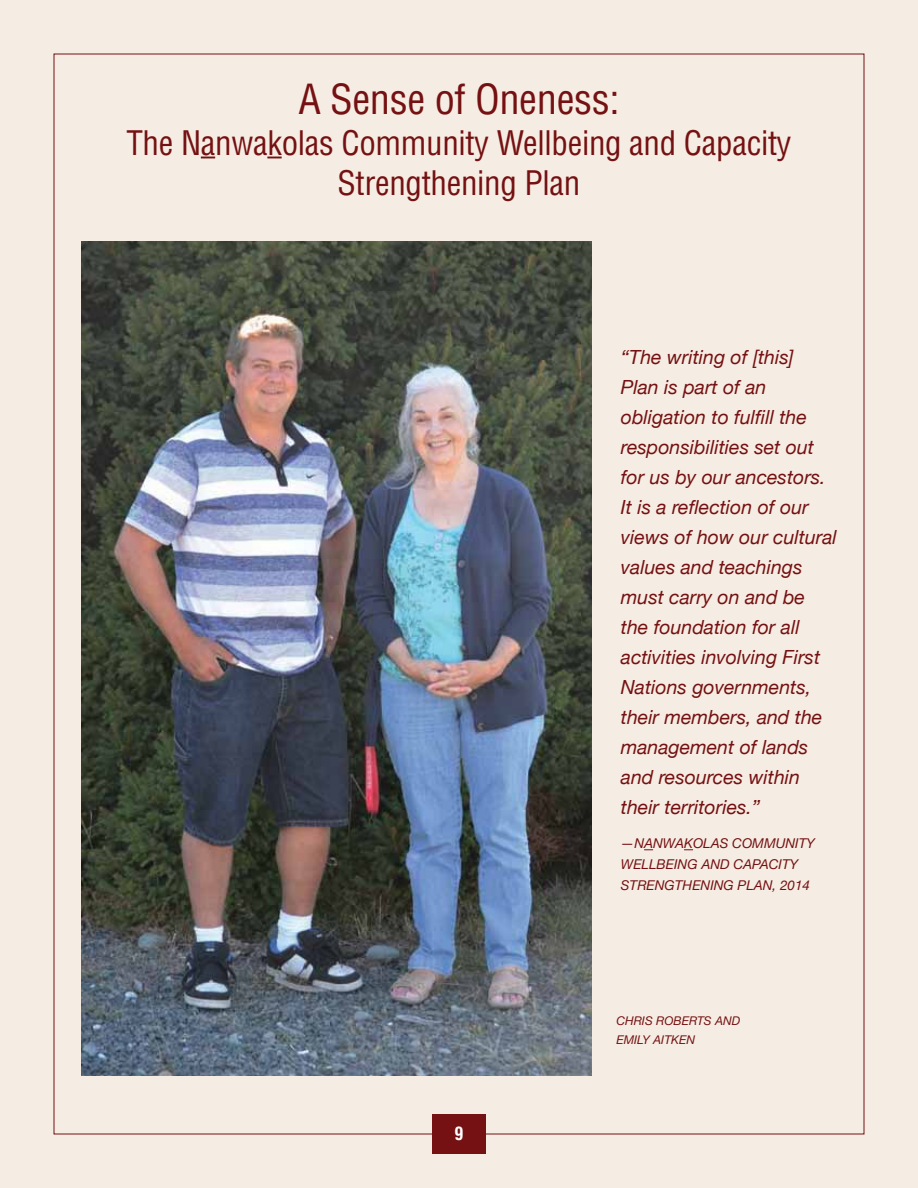
<style>
.page{position:relative;width:918px;height:1188px;background:#f5ede3}
.page>*{position:absolute;margin:0;border:0;box-sizing:border-box;transform-origin:0 0}
.t1{font:condensed 40.5px "Helvetica";letter-spacing:-.01em;color:#751112}
.t2{font:condensed 33px/40.5px "Helvetica";letter-spacing:-.01em;color:#751112;text-align:center}
.t3{font:italic 19.5px/30px "Helvetica Neue";color:#751112}
.t4{font:700 condensed 18px "Helvetica";color:#fff}
.t5{font:italic 13.5px/21px "Helvetica Neue";color:#751112}
.t6{font:italic 12px/19.5px "Helvetica Neue";color:#751112}
</style>
<div class="page">
<div style="left:432px;top:1115px;width:54px;height:39px;background:#751112"></div>
<svg style="left:201px;top:157px;width:14px;height:1px"></svg>
<svg style="left:267px;top:157px;width:15px;height:1px"></svg>
<img style="left:81px;top:241px;width:511px;height:834px">
<h1 class="t1" style="left:298px;top:74px;width:323px">A Sense of Oneness:</h1>
<h2 class="t2" style="left:126px;top:122px;width:667px">The Nanwakolas Community Wellbeing and Capacity<br>Strengthening Plan</h2>
<p class="t3" style="left:621px;top:343px;width:217px">“The writing of [this]<br>Plan is part of an obligation to fulfill the responsibilities set out for us by our ancestors.<br>It is a reflection of our views of how our cultural values and teachings must carry on and be the foundation for all activities involving First<br>Nations governments, their members, and the management of lands and resources within their territories.”</p>
<p class="t5" style="left:621px;top:834px;width:195px">—Nanwakolas Community<br>Wellb eing</p>
<p class="t5" style="left:701px;top:855px;width:98px">and Capacity</p>
<p class="t5" style="left:621px;top:876px;width:45px">Strengt</p>
<p class="t5" style="left:683px;top:876px;width:28px">hening</p>
<p class="t5" style="left:738px;top:876px;width:74px">Plan, 2014</p>
<p class="t4" style="left:454px;top:1123px;width:10px">9</p>
<p class="t6" style="left:616px;top:1011px;width:125px">Chris Roberts and<br>Emil y Aitken</p>
</div>
